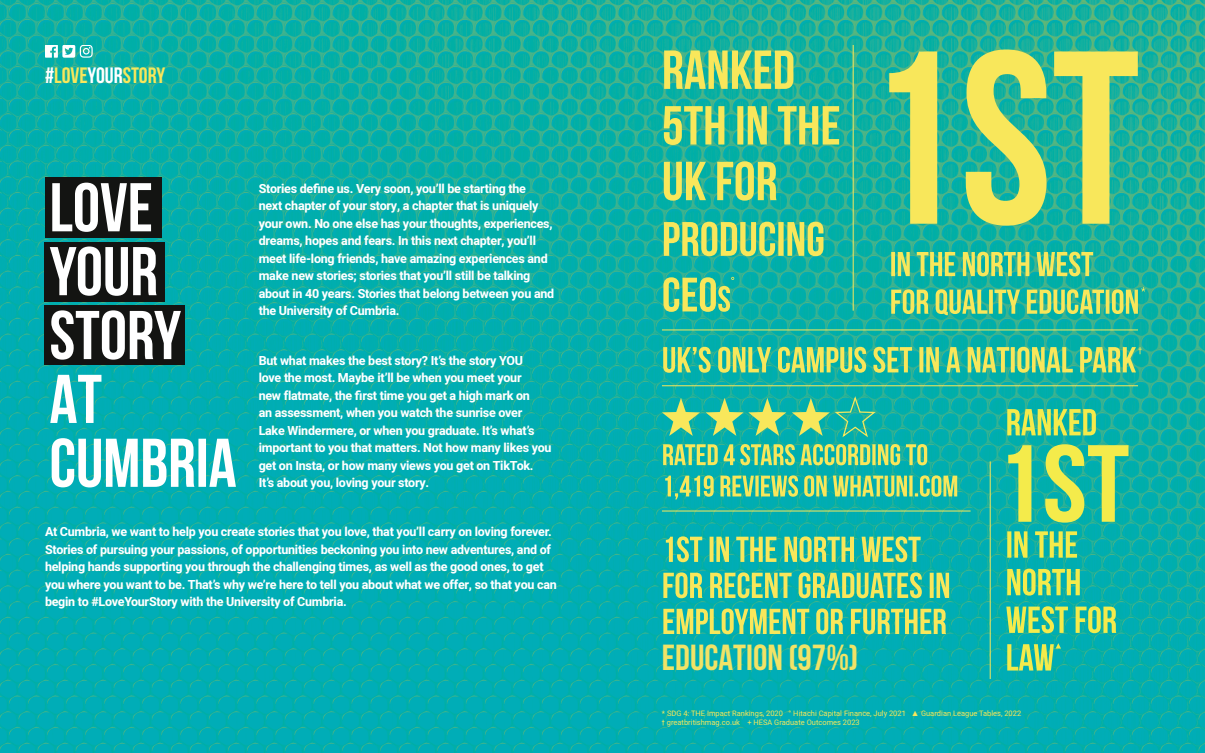
<style>
.page{position:relative;width:1205px;height:753px;background:#fff}
.page>*{position:absolute;margin:0;border:0;box-sizing:border-box;transform-origin:0 0}
.t1{font:700 36.25px "Bebas Neue";color:#f1e367}
.t2{font:700 22.25px "Bebas Neue";color:#f8e75b}
.t3{font:700 12.5px/17.5px "Heebo";letter-spacing:-.02em;color:#fff}
.t4{font:7.5px/8.8px "Heebo";color:#f8e75b}
.s1{color:#fff}
.s2{font-family:"Arial";font-weight:700}
.s3{font-family:"Bebas Neue";font-weight:700}
</style>
<div class="page">
<img style="left:0;top:0;width:1205px;height:753px">
<svg style="left:45px;top:45px;width:48px;height:12px"></svg>
<div style="left:45px;top:177px;width:116px;height:61px;background:#131412"></div>
<div style="left:45px;top:242px;width:120px;height:59px;background:#131412"></div>
<div style="left:45px;top:306px;width:140px;height:59px;background:#131412"></div>
<svg style="left:52px;top:438px;width:184px;height:49px"></svg>
<svg style="left:50px;top:375px;width:51px;height:48px"></svg>
<svg style="left:51px;top:310px;width:130px;height:50px"></svg>
<svg style="left:50px;top:246px;width:107px;height:50px"></svg>
<svg style="left:52px;top:183px;width:99px;height:49px"></svg>
<svg style="left:1008px;top:444px;width:120px;height:79px;background:#72c97e"></svg>
<svg style="left:663px;top:277px;width:71px;height:35px;background:#7bc982"></svg>
<svg style="left:664px;top:222px;width:159px;height:34px;background:#95cf79"></svg>
<svg style="left:664px;top:161px;width:112px;height:40px;background:#86cb7d"></svg>
<svg style="left:664px;top:106px;width:175px;height:39px;background:#81ca7e"></svg>
<svg style="left:664px;top:50px;width:129px;height:39px;background:#9acf76"></svg>
<svg style="left:663px;top:347px;width:478px;height:26px;background:#7dc981"></svg>
<hr style="left:853px;top:45px;width:1px;height:266px;background:#f8e75b">
<hr style="left:990px;top:461px;width:1px;height:218px;background:#f8e75b">
<hr style="left:662px;top:385px;width:476px;height:1px;background:#f8e75b">
<hr style="left:662px;top:511px;width:308px;height:1px;background:#f8e75b">
<svg style="left:665px;top:475px;width:292px;height:24px;background:#71c688"></svg>
<svg style="left:663px;top:608px;width:283px;height:26px;background:#7fca85"></svg>
<svg style="left:663px;top:572px;width:286px;height:26px;background:#7eca85"></svg>
<svg style="left:666px;top:536px;width:254px;height:26px;background:#75c887"></svg>
<svg style="left:662px;top:396px;width:265px;height:69px;background:#49bd94"></svg>
<svg style="left:891px;top:287px;width:254px;height:28px;background:#75c783"></svg>
<svg style="left:891px;top:252px;width:202px;height:24px;background:#86cb7d"></svg>
<svg style="left:889px;top:49px;width:249px;height:177px;background:#7cc87f"></svg>
<svg style="left:1007px;top:643px;width:54px;height:27px"></svg>
<svg style="left:1006px;top:606px;width:110px;height:27px;background:#7ccc7c"></svg>
<svg style="left:1007px;top:569px;width:73px;height:27px;background:#8cd075"></svg>
<svg style="left:1007px;top:531px;width:70px;height:27px;background:#7dcc7b"></svg>
<svg style="left:1007px;top:409px;width:89px;height:26px;background:#93d170"></svg>
<hr style="left:662px;top:330px;width:476px;height:1px;background:#f8e75b">
<h2 class="t2" style="left:45px;top:63px;width:122px"><span class="s1">#</span>LOVE<span class="s1">YOUR</span>STORY</h2>
<p class="t3" style="left:259px;top:180px;width:297px">Stories define us. Very soon, you’ll be starting the<br>next chapter of your story, a chapter that is uniquely your own. No one else has your thoughts, experiences, dreams, hopes and fears. In this next chapter, you’ll meet life-long friends, have amazing experiences and make new stories; stories that you’ll still be talking about in 40 years. Stories that belong between you and the University of Cumbria.</p>
<p class="t3" style="left:259px;top:352px;width:294px">But what makes the best story? It’s the story YOU<br>love the most. Maybe it’ll be when you meet your<br>new flatmate, the first time you get a high mark on<br>an assessment, when you watch the sunrise over Lake Windermere, or when you graduate. It’s what’s important to you that matters. Not how many likes you get on Insta, or how many views you get on TikTok.<br>It’s about you, loving your story.</p>
<p class="t3" style="left:45px;top:523px;width:513px">At Cumbria, we want to help you create stories that you love, that you’ll carry on loving forever.<br>Stories of pursuing your passions, of opportunities beckoning you into new adventures, and of helping hands supporting you through the challenging times, as well as the good ones, to get you where you want to be. That’s why we’re here to tell you about what we offer, so that you can begin to #LoveYourStory with the University of Cumbria.</p>
<h1 class="t1" style="left:662px;top:638px;width:198px">EDUCATION (97%)</h1>
<p class="t4" style="left:662px;top:709px;width:361px">* SDG 4: THE Impact Rankings, 2020 ° Hitachi Capital Finance, July 2021 <span class="s2">▲</span> Guardian League Tables, 2022 <span class="s3">†</span> greatbritishmag.co.uk + HESA Graduate Outcomes 2023</p>
</div>
